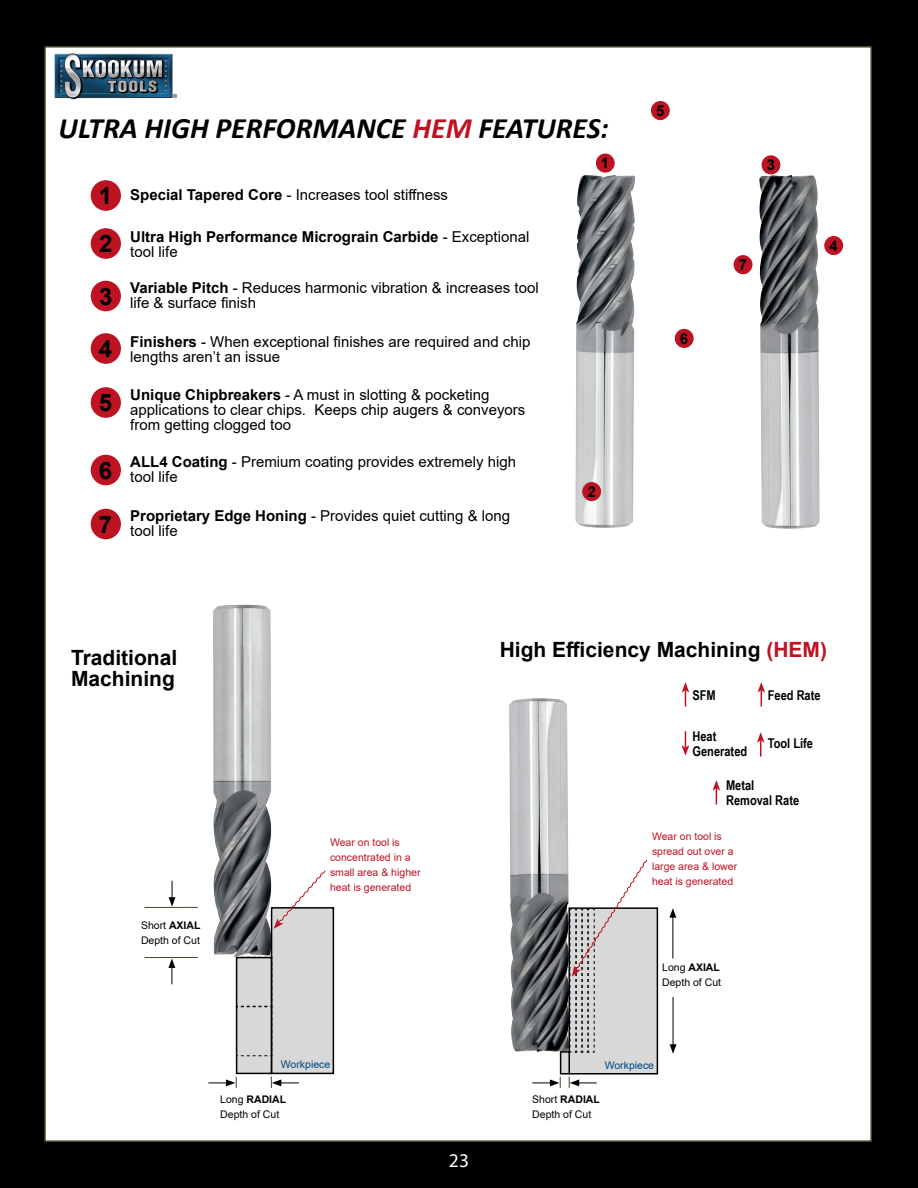
<style>
.page{position:relative;width:918px;height:1188px;background:#000}
.page>*{position:absolute;margin:0;border:0;box-sizing:border-box;transform-origin:0 0}
.t1{font:italic 700 29.7px "Calibri";color:#000}
.t2{font:700 24px/48px "Arial";color:#000}
.t3{font:700 21px/21px "Arial";color:#000}
.t4{font:19.5px "Myriad Pro";color:#fff}
.t5{font:15px/15px "Arial";color:#000}
.t6{font:700 15px/15px "Arial";color:#000}
.t7{font:700 13.5px/15px "Arial Narrow";color:#000}
.t8{font:10.5px/15px "Arial";color:#be1323}
.t9{font:10.5px/15px "Arial";color:#000}
.t10{font:10.5px "Arial";color:#004680}
.s1{color:#be1323}
.s2{font-weight:700}
.s3{font-weight:400}
</style>
<div class="page">
<div style="left:44px;top:46px;width:828px;height:1096px;background:#fff;border:2px solid #4a452a"></div>
<img style="left:759px;top:175px;width:61px;height:354px">
<img style="left:575px;top:175px;width:60px;height:353px">
<div style="left:91px;top:180px;width:30px;height:31px;background:#be1323;border-radius:50%"></div>
<div style="left:91px;top:228px;width:30px;height:31px;background:#be1323;border-radius:50%"></div>
<div style="left:91px;top:281px;width:30px;height:30px;background:#be1323;border-radius:50%"></div>
<div style="left:91px;top:333px;width:30px;height:31px;background:#be1323;border-radius:50%"></div>
<div style="left:91px;top:387px;width:30px;height:31px;background:#be1323;border-radius:50%"></div>
<div style="left:91px;top:455px;width:30px;height:30px;background:#be1323;border-radius:50%"></div>
<div style="left:91px;top:509px;width:30px;height:30px;background:#be1323;border-radius:50%"></div>
<div style="left:596px;top:154px;width:19px;height:19px;background:#be1323;border-radius:50%"></div>
<div style="left:582px;top:482px;width:19px;height:19px;background:#be1323;border-radius:50%"></div>
<div style="left:762px;top:155px;width:18px;height:19px;background:#be1323;border-radius:50%"></div>
<div style="left:824px;top:236px;width:19px;height:19px;background:#be1323;border-radius:50%"></div>
<div style="left:651px;top:101px;width:19px;height:19px;background:#be1323;border-radius:50%"></div>
<div style="left:675px;top:329px;width:19px;height:19px;background:#be1323;border-radius:50%"></div>
<div style="left:734px;top:255px;width:19px;height:19px;background:#be1323;border-radius:50%"></div>
<svg style="left:757px;top:682px;width:8px;height:25px"></svg>
<svg style="left:682px;top:682px;width:7px;height:25px"></svg>
<svg style="left:757px;top:732px;width:8px;height:25px"></svg>
<svg style="left:682px;top:731px;width:7px;height:25px"></svg>
<div style="left:569px;top:908px;width:88px;height:166px;background:#d8d8d8"></div>
<div style="left:568px;top:907px;width:90px;height:167px;border:2px solid #000"></div>
<img style="left:509px;top:698px;width:60px;height:354px">
<div style="left:561px;top:1052px;width:8px;height:22px;background:#d8d8d8"></div>
<div style="left:560px;top:1051px;width:10px;height:23px;border:2px solid #000"></div>
<hr style="left:673px;top:915px;width:1px;height:44px;background:#000">
<svg style="left:669px;top:908px;width:7px;height:10px"></svg>
<hr style="left:673px;top:997px;width:1px;height:50px;background:#000">
<svg style="left:670px;top:1044px;width:7px;height:10px"></svg>
<svg style="left:532px;top:1077px;width:29px;height:11px"></svg>
<svg style="left:569px;top:1077px;width:28px;height:11px"></svg>
<img style="left:213px;top:605px;width:59px;height:352px">
<div style="left:272px;top:908px;width:61px;height:165px;background:#d8d8d8"></div>
<div style="left:271px;top:907px;width:63px;height:167px;border:2px solid #000"></div>
<div style="left:237px;top:958px;width:34px;height:115px;background:#d8d8d8"></div>
<div style="left:236px;top:957px;width:36px;height:117px;border:2px solid #000"></div>
<svg style="left:236px;top:956px;width:37px;height:101px"></svg>
<svg style="left:208px;top:1077px;width:29px;height:11px"></svg>
<svg style="left:271px;top:1077px;width:28px;height:11px"></svg>
<svg style="left:168px;top:958px;width:7px;height:26px"></svg>
<svg style="left:169px;top:881px;width:7px;height:26px"></svg>
<hr style="left:145px;top:957px;width:53px;height:1px;background:#4a452a">
<hr style="left:145px;top:907px;width:53px;height:1px;background:#4a452a">
<svg style="left:274px;top:870px;width:51px;height:59px"></svg>
<svg style="left:569px;top:859px;width:78px;height:194px"></svg>
<svg style="left:713px;top:780px;width:7px;height:25px"></svg>
<img style="left:54px;top:53px;width:123px;height:47px">
<h1 class="t1" style="left:59px;top:107px;width:552px">ULTRA HIGH PERFORMANCE <span class="s1">HEM</span> FEATURES:</h1>
<h2 class="t2" style="left:99px;top:172px;width:15px">1<br>2</h2>
<h2 class="t2" style="left:99px;top:270px;width:15px;line-height:52.5px">3<br>4</h2>
<h2 class="t2" style="left:99px;top:379px;width:15px">5</h2>
<h2 class="t2" style="left:99px;top:447px;width:15px">6</h2>
<h2 class="t2" style="left:99px;top:501px;width:15px">7</h2>
<p class="t5" style="left:130px;top:187px;width:319px"><span class="s2">Special Tapered Core</span> - Increases tool stiffness</p>
<p class="t6" style="left:130px;top:230px;width:401px">Ultra High Performance Micrograin Carbide <span class="s3">- Exceptional tool life</span></p>
<p class="t5" style="left:130px;top:280px;width:410px"><span class="s2">Variable Pitch</span> - Reduces harmonic vibration &amp; increases tool life &amp; surface finish</p>
<p class="t5" style="left:130px;top:334px;width:402px"><span class="s2">Finishers</span> - When exceptional finishes are required and chip lengths aren’t an issue</p>
<p class="t5" style="left:130px;top:387px;width:397px"><span class="s2">Unique Chipbreakers</span> - A must in slotting &amp; pocketing applications to clear chips. Keeps chip augers &amp; conveyors from getting clogged too</p>
<p class="t5" style="left:130px;top:454px;width:387px"><span class="s2">ALL4 Coating</span> - Premium coating provides extremely high tool life</p>
<p class="t5" style="left:130px;top:508px;width:382px"><span class="s2">Proprietary Edge Honing</span> - Provides quiet cutting &amp; long tool life</p>
<p class="t6" style="left:601px;top:156px;width:10px">1</p>
<p class="t6" style="left:588px;top:484px;width:10px">2</p>
<p class="t6" style="left:656px;top:103px;width:10px">5</p>
<p class="t6" style="left:680px;top:331px;width:10px">6</p>
<p class="t6" style="left:767px;top:158px;width:10px">3</p>
<p class="t6" style="left:739px;top:257px;width:10px">7</p>
<p class="t6" style="left:829px;top:238px;width:10px">4</p>
<h3 class="t3" style="left:71px;top:647px;width:108px">Traditional<br>Machining</h3>
<p class="t9" style="left:141px;top:918px;width:61px">Short <span class="s2">AXIAL<br></span>Depth of Cut</p>
<h3 class="t3" style="left:500px;top:639px;width:329px">High Efficiency Machining <span class="s1">(HEM)</span></h3>
<p class="t7" style="left:693px;top:687px;width:25px">SFM</p>
<p class="t7" style="left:768px;top:687px;width:54px">Feed Rate</p>
<p class="t7" style="left:768px;top:735px;width:47px">Tool Life</p>
<p class="t7" style="left:693px;top:728px;width:56px">Heat<br>Generated</p>
<p class="t7" style="left:726px;top:777px;width:75px">Metal<br>Removal Rate</p>
<p class="t8" style="left:330px;top:835px;width:92px">Wear on tool is concentrated in a small area &amp; higher heat is generated</p>
<p class="t8" style="left:652px;top:829px;width:87px">Wear on tool is spread out over a large area &amp; lower heat is generated</p>
<p class="t9" style="left:662px;top:960px;width:60px">Long <span class="s2">AXIAL<br></span>Depth of Cut</p>
<p class="t10" style="left:281px;top:1057px;width:51px">Workpiece</p>
<p class="t9" style="left:220px;top:1091px;width:67px">Long <span class="s2">RADIAL<br></span>Depth of Cut</p>
<h3 class="t4" style="left:449px;top:1148px;width:22px">23</h3>
<p class="t10" style="left:605px;top:1058px;width:51px">Workpiece</p>
<p class="t9" style="left:532px;top:1091px;width:69px">Short <span class="s2">RADIAL<br></span>Depth of Cut</p>
</div>
